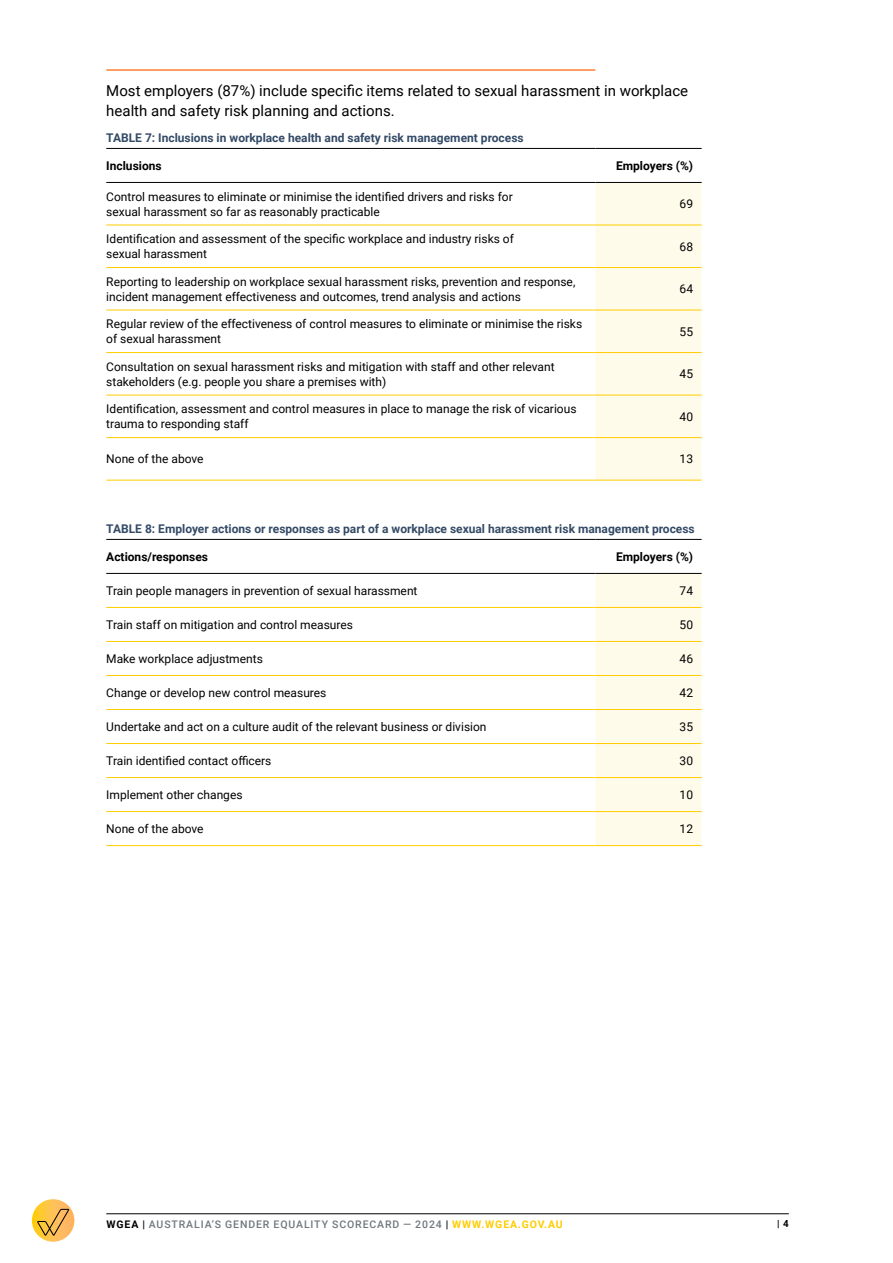
<style>
.page{position:relative;width:893px;height:1263px;background:#fff}
.page>*{position:absolute;margin:0;border:0;box-sizing:border-box;transform-origin:0 0}
.t1{font:15px/19.5px "Roboto";color:#000}
.t2{font:12px/15px "Roboto";color:#000}
.t3{font:700 12px "Roboto";color:#334a66}
.t4{font:700 12px "Roboto";color:#000}
.t5{font:500 10.5px "Roboto";letter-spacing:.085em;color:#6e787d}
.t6{font:700 9.75px "Roboto";color:#000}
.s1{font-weight:700;color:#000}
.s2{color:#000}
.s3{font-weight:700;color:#fc0}
</style>
<div class="page">
<hr style="left:106px;top:1213px;width:683px;height:1px;background:#000">
<svg style="left:32px;top:1199px;width:42px;height:43px"></svg>
<svg style="left:37px;top:1209px;width:32px;height:27px"></svg>
<hr style="left:106px;top:69px;width:489px;height:2px;background:#ff8033">
<div style="left:595px;top:183px;width:107px;height:297px;background:#fffbeb"></div>
<hr style="left:106px;top:148px;width:489px;height:1px;background:#000">
<hr style="left:595px;top:148px;width:107px;height:1px;background:#000">
<hr style="left:106px;top:182px;width:489px;height:1px;background:#000">
<hr style="left:595px;top:182px;width:107px;height:1px;background:#000">
<hr style="left:106px;top:225px;width:489px;height:1px;background:#fc0">
<hr style="left:595px;top:225px;width:107px;height:1px;background:#fc0">
<hr style="left:106px;top:267px;width:489px;height:1px;background:#fc0">
<hr style="left:595px;top:267px;width:107px;height:1px;background:#fc0">
<hr style="left:106px;top:310px;width:489px;height:1px;background:#fc0">
<hr style="left:595px;top:310px;width:107px;height:1px;background:#fc0">
<hr style="left:106px;top:352px;width:489px;height:1px;background:#fc0">
<hr style="left:595px;top:352px;width:107px;height:1px;background:#fc0">
<hr style="left:106px;top:395px;width:489px;height:1px;background:#fc0">
<hr style="left:595px;top:395px;width:107px;height:1px;background:#fc0">
<hr style="left:106px;top:437px;width:489px;height:1px;background:#fc0">
<hr style="left:595px;top:437px;width:107px;height:1px;background:#fc0">
<hr style="left:106px;top:480px;width:489px;height:1px;background:#fc0">
<hr style="left:595px;top:480px;width:107px;height:1px;background:#fc0">
<div style="left:595px;top:574px;width:107px;height:271px;background:#fffbeb"></div>
<hr style="left:106px;top:539px;width:489px;height:1px;background:#000">
<hr style="left:595px;top:539px;width:107px;height:1px;background:#000">
<hr style="left:106px;top:573px;width:489px;height:1px;background:#000">
<hr style="left:595px;top:573px;width:107px;height:1px;background:#000">
<hr style="left:106px;top:607px;width:489px;height:1px;background:#fc0">
<hr style="left:595px;top:607px;width:107px;height:1px;background:#fc0">
<hr style="left:106px;top:845px;width:489px;height:1px;background:#fc0">
<hr style="left:595px;top:845px;width:107px;height:1px;background:#fc0">
<hr style="left:106px;top:641px;width:489px;height:1px;background:#fc0">
<hr style="left:595px;top:641px;width:107px;height:1px;background:#fc0">
<hr style="left:106px;top:675px;width:489px;height:1px;background:#fc0">
<hr style="left:595px;top:675px;width:107px;height:1px;background:#fc0">
<hr style="left:106px;top:709px;width:489px;height:1px;background:#fc0">
<hr style="left:595px;top:709px;width:107px;height:1px;background:#fc0">
<hr style="left:106px;top:743px;width:489px;height:1px;background:#fc0">
<hr style="left:595px;top:743px;width:107px;height:1px;background:#fc0">
<hr style="left:106px;top:777px;width:489px;height:1px;background:#fc0">
<hr style="left:595px;top:777px;width:107px;height:1px;background:#fc0">
<hr style="left:106px;top:811px;width:489px;height:1px;background:#fc0">
<hr style="left:595px;top:811px;width:107px;height:1px;background:#fc0">
<p class="t1" style="left:106px;top:81px;width:583px">Most employers (87%) include specific items related to sexual harassment in workplace health and safety risk planning and actions.</p>
<p class="t3" style="left:106px;top:129px;width:419px">TABLE 7: Inclusions in workplace health and safety risk management process</p>
<p class="t4" style="left:106px;top:157px;width:57px">Inclusions</p>
<p class="t4" style="left:616px;top:157px;width:79px">Employers (%)</p>
<p class="t2" style="left:106px;top:188px;width:408px">Control measures to eliminate or minimise the identified drivers and risks for sexual harassment so far as reasonably practicable</p>
<p class="t2" style="left:680px;top:196px;width:15px">69</p>
<p class="t2" style="left:106px;top:231px;width:409px">Identification and assessment of the specific workplace and industry risks of sexual harassment</p>
<p class="t2" style="left:680px;top:239px;width:15px">68</p>
<p class="t2" style="left:106px;top:274px;width:471px">Reporting to leadership on workplace sexual harassment risks, prevention and response, incident management effectiveness and outcomes, trend analysis and actions</p>
<p class="t2" style="left:680px;top:281px;width:15px">64</p>
<p class="t2" style="left:106px;top:316px;width:477px">Regular review of the effectiveness of control measures to eliminate or minimise the risks of sexual harassment</p>
<p class="t2" style="left:680px;top:324px;width:15px">55</p>
<p class="t2" style="left:106px;top:359px;width:450px">Consultation on sexual harassment risks and mitigation with staff and other relevant stakeholders (e.g. people you share a premises with)</p>
<p class="t2" style="left:680px;top:366px;width:15px">45</p>
<p class="t2" style="left:106px;top:401px;width:472px">Identification, assessment and control measures in place to manage the risk of vicarious trauma to responding staff</p>
<p class="t2" style="left:680px;top:409px;width:15px">40</p>
<p class="t2" style="left:106px;top:451px;width:99px">None of the above</p>
<p class="t2" style="left:680px;top:451px;width:15px">13</p>
<p class="t3" style="left:106px;top:520px;width:590px">TABLE 8: Employer actions or responses as part of a workplace sexual harassment risk management process</p>
<p class="t4" style="left:106px;top:548px;width:103px">Actions/responses</p>
<p class="t4" style="left:616px;top:548px;width:79px">Employers (%)</p>
<p class="t2" style="left:106px;top:583px;width:313px">Train people managers in prevention of sexual harassment</p>
<p class="t2" style="left:680px;top:583px;width:15px">74</p>
<p class="t2" style="left:106px;top:617px;width:248px">Train staff on mitigation and control measures</p>
<p class="t2" style="left:680px;top:617px;width:15px">50</p>
<p class="t2" style="left:106px;top:651px;width:158px">Make workplace adjustments</p>
<p class="t2" style="left:680px;top:651px;width:15px">46</p>
<p class="t2" style="left:106px;top:685px;width:222px">Change or develop new control measures</p>
<p class="t2" style="left:680px;top:685px;width:15px">42</p>
<p class="t2" style="left:106px;top:719px;width:382px">Undertake and act on a culture audit of the relevant business or division</p>
<p class="t2" style="left:680px;top:719px;width:15px">35</p>
<p class="t2" style="left:106px;top:753px;width:167px">Train identified contact officers</p>
<p class="t2" style="left:680px;top:753px;width:15px">30</p>
<p class="t2" style="left:106px;top:787px;width:138px">Implement other changes</p>
<p class="t2" style="left:680px;top:787px;width:15px">10</p>
<p class="t2" style="left:106px;top:821px;width:99px">None of the above</p>
<p class="t2" style="left:680px;top:821px;width:15px">12</p>
<p class="t5" style="left:106px;top:1216px;width:458px"><span class="s1">WGEA</span> <span class="s2">|</span> AUSTRALIA’S GENDER EQUALITY SCORECARD — 2024 <span class="s2">|</span> <span class="s3">WWW.WGEA.GOV.AU</span></p>
<p class="t6" style="left:777px;top:1217px;width:13px">| 4</p>
</div>
